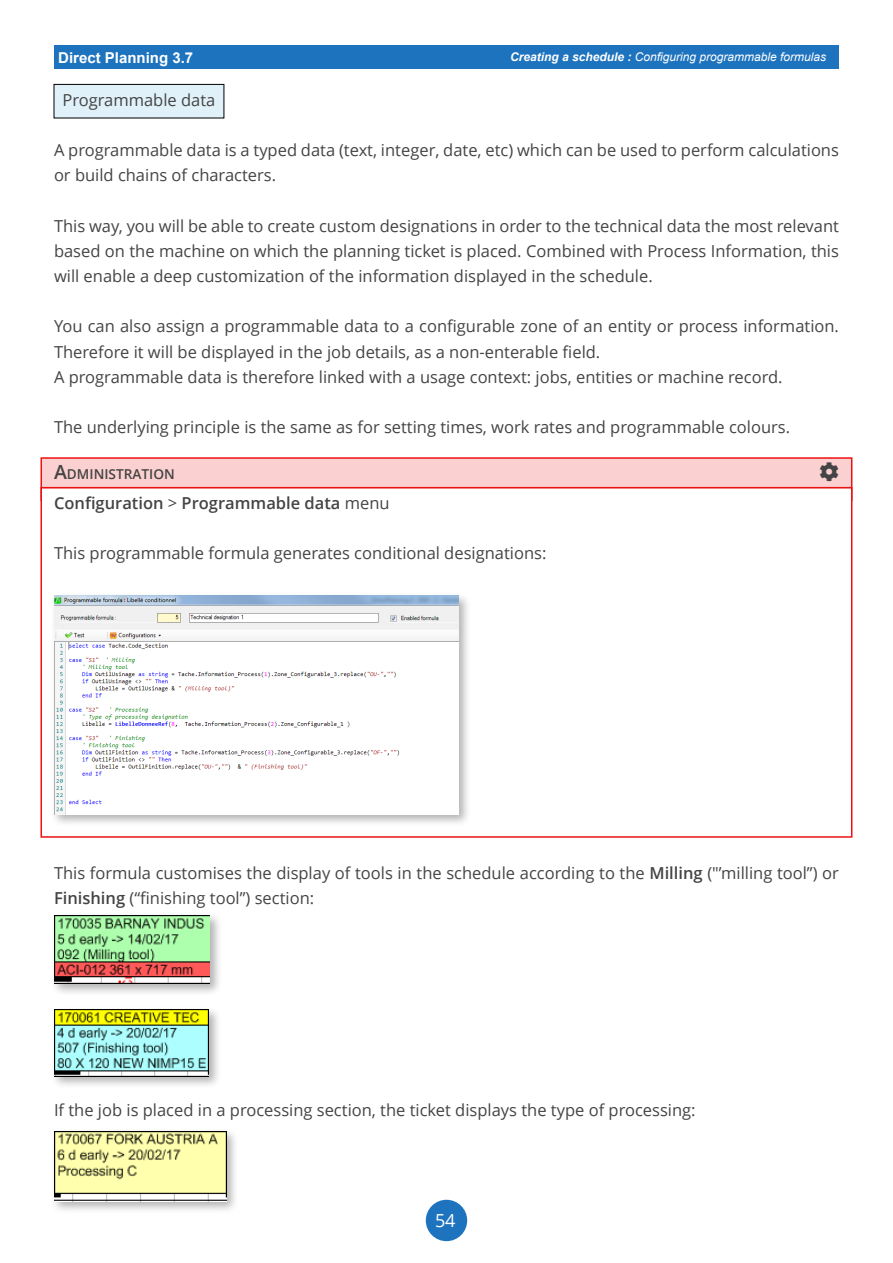
<style>
.page{position:relative;width:893px;height:1263px;background:#fff}
.page>*{position:absolute;margin:0;border:0;box-sizing:border-box;transform-origin:0 0}
.t1{font:18px "Open Sans";color:#fff}
.t2{font:16.5px/25.2px "Open Sans";color:#444}
.t3{font:600 16.5px "Open Sans";color:#444}
.t4{font:700 15px "Arial";color:#fff}
.t5{font:600 13.65px "Open Sans";color:#444}
.t6{font:italic 12px "Arial";color:#fff}
.s1{font-weight:700}
.s2{font-size:19.5px}
.s3{font-weight:400}
.s4{font-weight:600}
</style>
<div class="page">
<div style="left:426px;top:1200px;width:41px;height:41px;background:#1e73be;border-radius:50%"></div>
<div style="left:54px;top:45px;width:785px;height:24px;background:#1e73be"></div>
<div style="left:54px;top:84px;width:170px;height:34px;background:#e0f1fa"></div>
<div style="left:54px;top:84px;width:170px;height:34px;border:1px solid #000"></div>
<div style="left:41px;top:458px;width:811px;height:30px;background:#fbd0d0"></div>
<div style="left:40px;top:457px;width:812px;height:45px;border:2px solid #eb1212"></div>
<div style="left:40px;top:487px;width:812px;height:351px;border:2px solid #eb1212"></div>
<div style="left:51px;top:592px;width:420px;height:235px;background:#000;opacity:.3"></div>
<img style="left:54px;top:595px;width:404px;height:220px">
<div style="left:51px;top:912px;width:171px;height:84px;background:#000;opacity:.3"></div>
<img style="left:54px;top:915px;width:156px;height:68px">
<div style="left:50px;top:1005px;width:171px;height:84px;background:#000;opacity:.3"></div>
<img style="left:54px;top:1009px;width:155px;height:67px">
<div style="left:50px;top:1128px;width:189px;height:85px;background:#000;opacity:.3"></div>
<img style="left:54px;top:1131px;width:172px;height:70px">
<p class="t4" style="left:58px;top:47px;width:137px">Direct Planning 3.7</p>
<p class="t6" style="left:510px;top:50px;width:318px"><span class="s1">Creating a schedule :</span> Configuring programmable formulas</p>
<p class="t2" style="left:63px;top:87px;width:154px">Programmable data</p>
<p class="t2" style="left:54px;top:137px;width:786px">A programmable data is a typed data (text, integer, date, etc) which can be used to perform calculations or build chains of characters.</p>
<p class="t2" style="left:54px;top:213px;width:786px;text-align:justify">This way, you will be able to create custom designations in order to the technical data the most relevant based on the machine on which the planning ticket is placed. Combined with Process Information, this will enable a deep customization of the information displayed in the schedule.</p>
<p class="t2" style="left:54px;top:313px;width:786px">You can also assign a programmable data to a configurable zone of an entity or process information.<br>Therefore it will be displayed in the job details, as a non-enterable field.<br>A programmable data is therefore linked with a usage context: jobs, entities or machine record.</p>
<p class="t2" style="left:54px;top:414px;width:738px">The underlying principle is the same as for setting times, work rates and programmable colours.</p>
<p class="t5" style="left:54px;top:465px;width:122px"><span class="s2">A</span>DMINISTRATION</p>
<p class="t3" style="left:54px;top:491px;width:337px">Configuration <span class="s3">&gt;</span> Programmable data <span class="s3">menu</span></p>
<p class="t2" style="left:54px;top:540px;width:494px">This programmable formula generates conditional designations:</p>
<p class="t2" style="left:54px;top:860px;width:786px">This formula customises the display of tools in the schedule according to the <span class="s4">Milling</span> ("’milling tool”) or<br><span class="s4">Finishing</span> (“finishing tool”) section:</p>
<p class="t2" style="left:54px;top:1097px;width:643px">If the job is placed in a processing section, the ticket displays the type of processing:</p>
<p class="t1" style="left:435px;top:1208px;width:22px">54</p>
</div>
